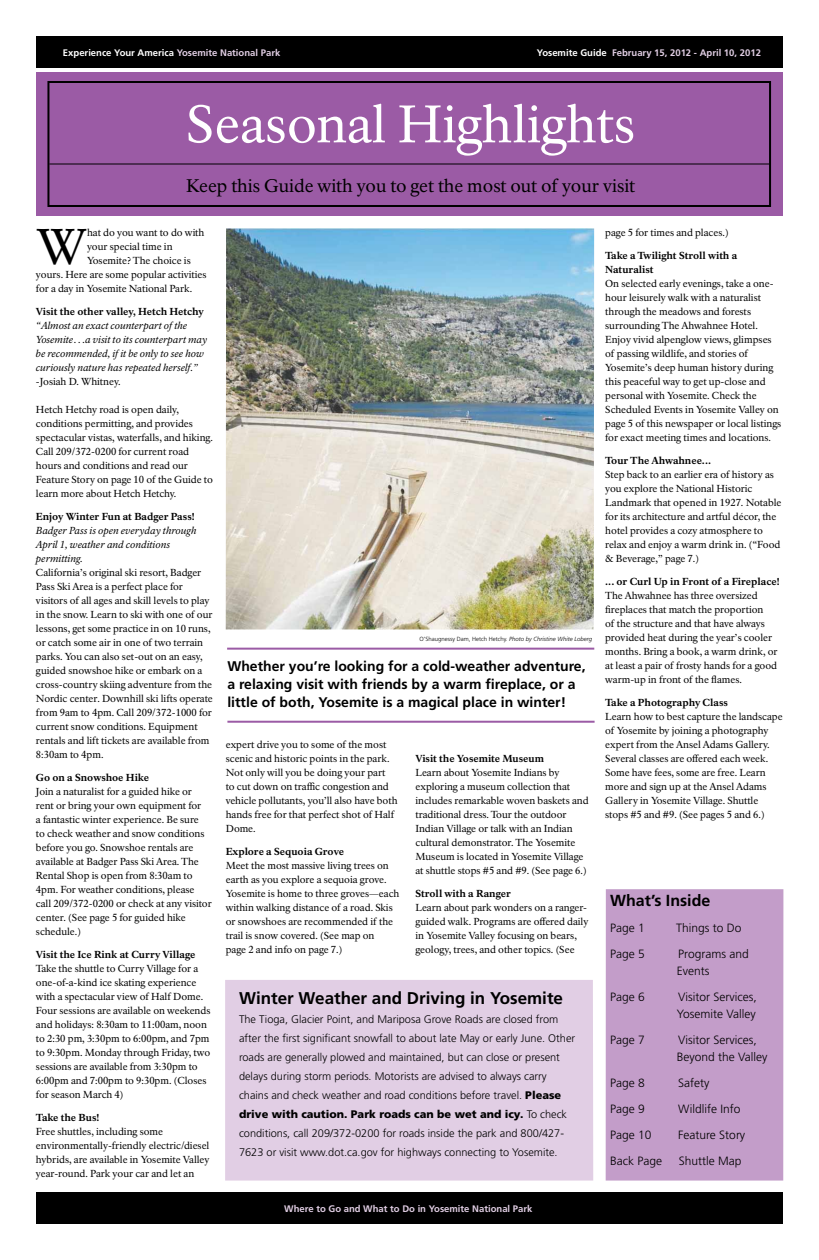
<style>
.page{position:relative;width:819px;height:1260px;background:#fff}
.page>*{position:absolute;margin:0;border:0;box-sizing:border-box;transform-origin:0 0}
.t1{font:52px "NPS Rawlinson OT";letter-spacing:-.005em;color:#fff}
.t2{font:49.4px "NPS Rawlinson OT";color:#000}
.t3{font:18px "NPS Rawlinson OT";letter-spacing:-.005em;color:#000}
.t4{font:700 17px "Frutiger LT Std";color:#000}
.t5{font:700 16px "Frutiger LT Std";color:#000}
.t6{font:700 14px/18px "Frutiger LT Std";color:#000}
.t7{font:300 12px/17px "Frutiger LT Std";color:#000}
.t8{font:300 11px/19px "Frutiger LT Std";color:#000}
.t9{font:10px/14px "NPS Rawlinson OT";letter-spacing:-.005em;color:#000}
.t10{font:800 10px/14px "NPS Rawlinson OT";letter-spacing:-.01em;color:#000}
.t11{font:italic 10px/14px "NPS Rawlinson OT";color:#000}
.t12{font:700 9.5px "Frutiger LT Std";color:#e1cee4}
.t13{font:700 9.5px "Frutiger LT Std";color:#fff}
.t14{font:300 6px "Frutiger LT Std";color:#000}
.s1{color:#e1cee4}
.s2{color:#fff}
.s3{font-style:italic}
.s4{font-weight:900}
</style>
<div class="page">
<img style="left:226px;top:228px;width:368px;height:402px">
<hr style="left:227px;top:648px;width:367px;height:2px;background:#9b5ba5">
<hr style="left:227px;top:721px;width:368px;height:2px;background:#9b5ba5">
<div style="left:36px;top:1192px;width:747px;height:32px;background:#000"></div>
<div style="left:606px;top:889px;width:177px;height:292px;background:#c39dc9"></div>
<div style="left:36px;top:36px;width:747px;height:32px;background:#000"></div>
<div style="left:36px;top:72px;width:747px;height:144px;background:#9b5ba5"></div>
<div style="left:47px;top:81px;width:724px;height:126px;border:2px solid #000"></div>
<hr style="left:49px;top:164px;width:720px;height:1px;background:#000">
<div style="left:225px;top:980px;width:368px;height:201px;background:#e1cee4"></div>
<p class="t13" style="left:63px;top:47px;width:219px">Experience Your America <span class="s1">Yosemite National Park</span></p>
<p class="t12" style="left:537px;top:47px;width:226px"><span class="s2">Yosemite Guide</span> February 15, 2012 - April 10, 2012</p>
<h1 class="t1" style="left:186px;top:93px;width:451px">Seasonal Highlights</h1>
<h3 class="t3" style="left:186px;top:175px;width:450px">Keep this Guide with you to get the most out of your visit</h3>
<h2 class="t2" style="left:36px;top:216px;width:53px">W</h2>
<p class="t9" style="left:87px;top:225px;width:119px">hat do you want to do with</p>
<p class="t9" style="left:87px;top:239px;width:87px">your special time in</p>
<p class="t9" style="left:87px;top:253px;width:105px">Yosemite? The choice is</p>
<p class="t9" style="left:36px;top:267px;width:172px">yours. Here are some popular activities</p>
<p class="t9" style="left:36px;top:281px;width:158px">for a day in Yosemite National Park.</p>
<p class="t10" style="left:36px;top:304px;width:169px">Visit the other valley, Hetch Hetchy</p>
<p class="t11" style="left:36px;top:318px;width:173px">“Almost an exact counterpart of the Yosemite…a visit to its counterpart may be recommended, if it be only to see how curiously nature has repeated herself.”</p>
<p class="t9" style="left:36px;top:374px;width:86px">-Josiah D. Whitney.</p>
<p class="t9" style="left:36px;top:402px;width:179px">Hetch Hetchy road is open daily, conditions permitting, and provides spectacular vistas, waterfalls, and hiking.<br>Call 209/372-0200 for current road hours and conditions and read our Feature Story on page 10 of the Guide to learn more about Hetch Hetchy.</p>
<p class="t10" style="left:36px;top:509px;width:160px">Enjoy Winter Fun at Badger Pass!</p>
<p class="t11" style="left:36px;top:523px;width:162px">Badger Pass is open everyday through<br>April 1, weather and conditions permitting.</p>
<p class="t9" style="left:36px;top:565px;width:178px">California’s original ski resort, Badger Pass Ski Area is a perfect place for visitors of all ages and skill levels to play in the snow. Learn to ski with one of our lessons, get some practice in on 10 runs, or catch some air in one of two terrain parks. You can also set-out on an easy, guided snowshoe hike or embark on a cross-country skiing adventure from the Nordic center. Downhill ski lifts operate from 9am to 4pm. Call 209/372-1000 for current snow conditions. Equipment rentals and lift tickets are available from 8:30am to 4pm.</p>
<p class="t10" style="left:36px;top:770px;width:114px">Go on a Snowshoe Hike</p>
<p class="t9" style="left:36px;top:784px;width:177px">Join a naturalist for a guided hike or rent or bring your own equipment for<br>a fantastic winter experience. Be sure<br>to check weather and snow conditions before you go. Snowshoe rentals are available at Badger Pass Ski Area. The Rental Shop is open from 8:30am to 4pm. For weather conditions, please call 209/372-0200 or check at any visitor center. (See page 5 for guided hike schedule.)</p>
<p class="t10" style="left:36px;top:947px;width:161px">Visit the Ice Rink at Curry Village</p>
<p class="t9" style="left:36px;top:961px;width:176px">Take the shuttle to Curry Village for a one-of-a-kind ice skating experience with a spectacular view of Half Dome.<br>Four sessions are available on weekends and holidays: 8:30am to 11:00am, noon to 2:30 pm, 3:30pm to 6:00pm, and 7pm to 9:30pm. Monday through Friday, two sessions are available from 3:30pm to 6:00pm and 7:00pm to 9:30pm. (Closes for season March 4)</p>
<p class="t10" style="left:36px;top:1110px;width:65px">Take the Bus!</p>
<p class="t9" style="left:36px;top:1124px;width:175px">Free shuttles, including some environmentally-friendly electric/diesel hybrids, are available in Yosemite Valley year-round. Park your car and let an</p>
<p class="t14" style="left:419px;top:636px;width:174px">O’Shaugnessy Dam, Hetch Hetchy. <span class="s3">Photo by Christine White Loberg</span></p>
<h3 class="t6" style="left:227px;top:657px;width:360px">Whether you’re looking for a cold-weather adventure, a relaxing visit with friends by a warm fireplace, or a little of both, Yosemite is a magical place in winter!</h3>
<p class="t9" style="left:226px;top:738px;width:173px">expert drive you to some of the most scenic and historic points in the park.<br>Not only will you be doing your part<br>to cut down on traffic congestion and vehicle pollutants, you’ll also have both hands free for that perfect shot of Half Dome.</p>
<p class="t10" style="left:226px;top:845px;width:120px">Explore a Sequoia Grove</p>
<p class="t9" style="left:226px;top:859px;width:175px">Meet the most massive living trees on earth as you explore a sequoia grove.<br>Yosemite is home to three groves—each within walking distance of a road. Skis or snowshoes are recommended if the trail is snow covered. (See map on<br>page 2 and info on page 7.)</p>
<p class="t10" style="left:415px;top:751px;width:130px">Visit the Yosemite Museum</p>
<p class="t9" style="left:415px;top:765px;width:175px">Learn about Yosemite Indians by exploring a museum collection that includes remarkable woven baskets and traditional dress. Tour the outdoor Indian Village or talk with an Indian cultural demonstrator. The Yosemite Museum is located in Yosemite Village at shuttle stops #5 and #9. (See page 6.)</p>
<p class="t10" style="left:415px;top:886px;width:97px">Stroll with a Ranger</p>
<p class="t9" style="left:415px;top:900px;width:175px">Learn about park wonders on a ranger&shy;guided walk. Programs are offered daily in Yosemite Valley focusing on bears, geology, trees, and other topics. (See</p>
<h3 class="t4" style="left:239px;top:988px;width:326px">Winter Weather and Driving in Yosemite</h3>
<p class="t8" style="left:239px;top:1010px;width:338px">The Tioga, Glacier Point, and Mariposa Grove Roads are closed from after the first significant snowfall to about late May or early June. Other roads are generally plowed and maintained, but can close or present delays during storm periods. Motorists are advised to always carry chains and check weather and road conditions before travel. <span class="s4">Please drive with caution. Park roads can be wet and icy.</span> To check conditions, call 209/372-0200 for roads inside the park and 800/427- 7623 or visit www.dot.ca.gov for highways connecting to Yosemite.</p>
<p class="t9" style="left:605px;top:225px;width:125px">page 5 for times and places.)</p>
<p class="t10" style="left:605px;top:248px;width:134px">Take a Twilight Stroll with a<br>Naturalist</p>
<p class="t9" style="left:605px;top:276px;width:178px">On selected early evenings, take a one&shy;hour leisurely walk with a naturalist through the meadows and forests surrounding The Ahwahnee Hotel.<br>Enjoy vivid alpenglow views, glimpses of passing wildlife, and stories of Yosemite’s deep human history during this peaceful way to get up-close and personal with Yosemite. Check the Scheduled Events in Yosemite Valley on page 5 of this newspaper or local listings for exact meeting times and locations.</p>
<p class="t10" style="left:605px;top:453px;width:107px">Tour The Ahwahnee...</p>
<p class="t9" style="left:605px;top:467px;width:178px">Step back to an earlier era of history as you explore the National Historic Landmark that opened in 1927. Notable for its architecture and artful décor, the hotel provides a cozy atmosphere to relax and enjoy a warm drink in. (“Food &amp; Beverage,” page 7.)</p>
<p class="t10" style="left:605px;top:574px;width:176px">... or Curl Up in Front of a Fireplace!</p>
<p class="t9" style="left:605px;top:588px;width:174px">The Ahwahnee has three oversized fireplaces that match the proportion<br>of the structure and that have always provided heat during the year’s cooler months. Bring a book, a warm drink, or at least a pair of frosty hands for a good warm-up in front of the flames.</p>
<p class="t10" style="left:605px;top:695px;width:124px">Take a Photography Class</p>
<p class="t9" style="left:605px;top:709px;width:179px">Learn how to best capture the landscape of Yosemite by joining a photography expert from the Ansel Adams Gallery.<br>Several classes are offered each week.<br>Some have fees, some are free. Learn more and sign up at the Ansel Adams Gallery in Yosemite Village. Shuttle stops #5 and #9. (See pages 5 and 6.)</p>
<h3 class="t5" style="left:610px;top:891px;width:102px">What’s Inside</h3>
<p class="t7" style="left:610px;top:919px;width:36px">Page 1</p>
<p class="t7" style="left:676px;top:919px;width:67px">Things to Do</p>
<p class="t7" style="left:610px;top:945px;width:36px">Page 5</p>
<p class="t7" style="left:677px;top:945px;width:73px">Programs and<br>Events</p>
<p class="t7" style="left:610px;top:988px;width:36px">Page 6</p>
<p class="t7" style="left:677px;top:988px;width:82px">Visitor Services,<br>Yosemite Valley</p>
<p class="t7" style="left:610px;top:1031px;width:36px">Page 7</p>
<p class="t7" style="left:677px;top:1031px;width:92px">Visitor Services,<br>Beyond the Valley</p>
<p class="t7" style="left:610px;top:1074px;width:36px">Page 8</p>
<p class="t7" style="left:678px;top:1074px;width:33px">Safety</p>
<p class="t7" style="left:610px;top:1100px;width:36px">Page 9</p>
<p class="t7" style="left:678px;top:1100px;width:64px">Wildlife Info</p>
<p class="t7" style="left:610px;top:1126px;width:43px">Page 10</p>
<p class="t7" style="left:678px;top:1126px;width:69px">Feature Story</p>
<p class="t7" style="left:610px;top:1152px;width:54px">Back Page</p>
<p class="t7" style="left:679px;top:1152px;width:64px">Shuttle Map</p>
<p class="t12" style="left:284px;top:1203px;width:250px">Where to Go and What to Do in Yosemite National Park</p>
</div>
